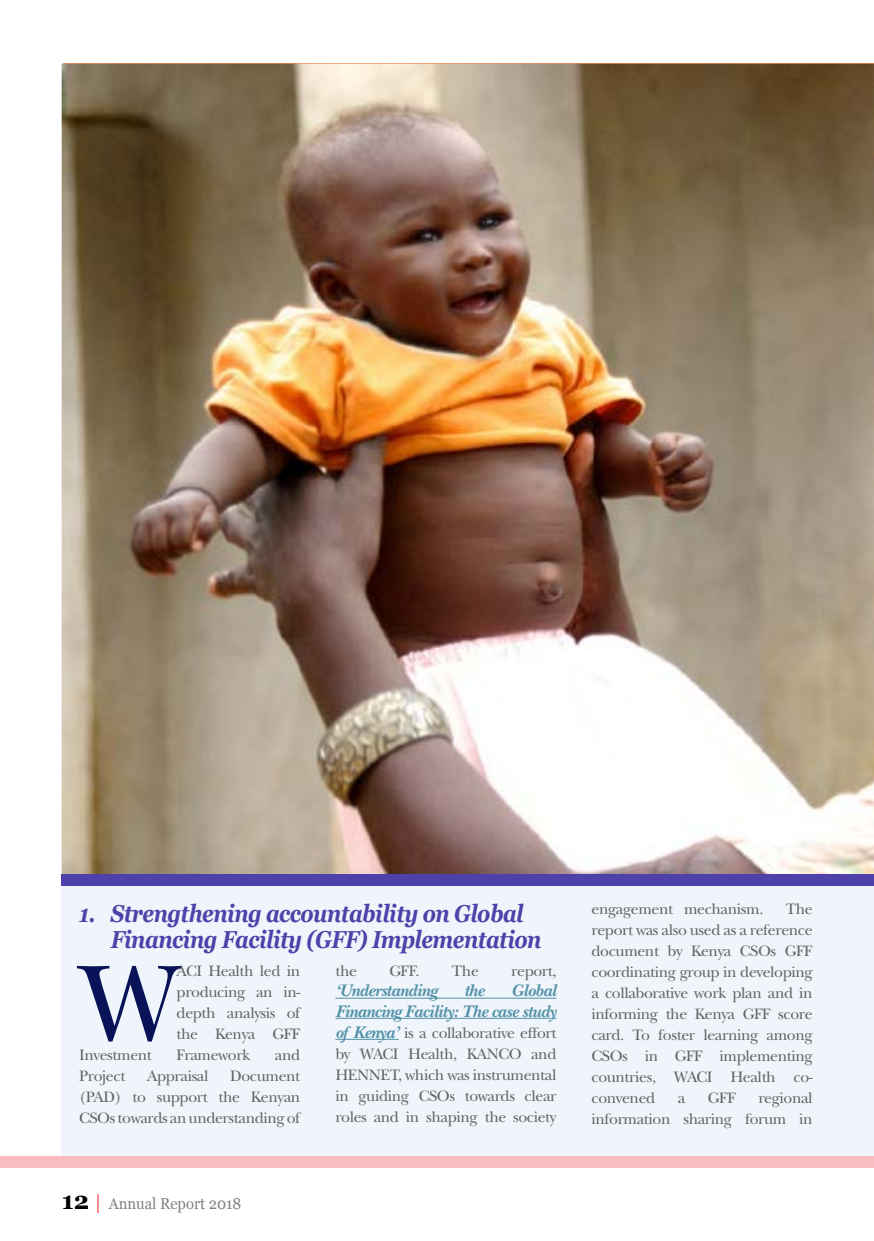
<style>
.page{position:relative;width:874px;height:1241px;background:#fff}
.page>*{position:absolute;margin:0;border:0;box-sizing:border-box;transform-origin:0 0}
.t1{font:111.12px "New Baskerville Std";color:#091358}
.t2{font:italic 700 24.5px/26.2px "Georgia";letter-spacing:-.025em;color:#4e41aa;scale:.85 1}
.t3{font:italic 700 17.5px/20.1px "New Baskerville Std";letter-spacing:-.025em;color:#5291a8;text-align:right}
.t4{font:15.75px/21px "New Baskerville Std";letter-spacing:-.025em;color:#636466;text-align:justify}
.t5{font:15.75px "Georgia";color:#808285;scale:.94 1}
.s1{font-weight:700;font-size:24.5px;color:#000}
.s2{font-size:19.6px;color:#eb242b}
.s3{font-weight:700;font-style:italic;font-size:17.5px;color:#5291a8}
</style>
<div class="page">
<div style="left:0;top:1155px;width:873px;height:12px;background:#f9bdc0"></div>
<hr style="left:63px;top:63px;width:810px;height:1px;background:#f26621">
<img style="left:62px;top:64px;width:811px;height:810px">
<div style="left:62px;top:886px;width:811px;height:268px;background:#eff5fb"></div>
<hr style="left:335px;top:997px;width:221px;height:1px;background:#5291a8">
<hr style="left:335px;top:1017px;width:221px;height:1px;background:#5291a8">
<hr style="left:335px;top:1038px;width:63px;height:1px;background:#5291a8">
<div style="left:62px;top:874px;width:811px;height:12px;background:#4e41aa"></div>
<h2 class="t2" style="left:111px;top:900px;width:508px;text-indent:-32px">1. Strengthening accountability on Global<br>Financing Facility (GFF) Implementation</h2>
<p class="t4" style="left:176px;top:960px;width:125px">ACI Health led in producing an in&shy;depth analysis of the Kenya GFF</p>
<h1 class="t1" style="left:79px;top:938px;width:102px">W</h1>
<p class="t4" style="left:79px;top:1044px;width:74px">Investment</p>
<p class="t4" style="left:176px;top:1044px;width:76px">Framework</p>
<p class="t4" style="left:275px;top:1044px;width:27px">and</p>
<p class="t4" style="left:79px;top:1065px;width:48px">Project</p>
<p class="t4" style="left:147px;top:1065px;width:63px">Appraisal</p>
<p class="t4" style="left:79px;top:1065px;width:222px;text-indent:151px">Document (PAD) to support the Kenyan CSOs towards an understanding of</p>
<p class="t5" style="left:62px;top:1193px;width:193px"><span class="s1">12</span> <span class="s2">|</span> Annual Report 2018</p>
<p class="t4" style="left:335px;top:960px;width:23px">the</p>
<p class="t4" style="left:389px;top:960px;width:32px">GFF.</p>
<p class="t4" style="left:451px;top:960px;width:28px">The</p>
<p class="t4" style="left:511px;top:960px;width:47px">report,</p>
<p class="t3" style="left:335px;top:980px;width:104px">‘Understanding</p>
<p class="t3" style="left:464px;top:980px;width:22px">the</p>
<p class="t3" style="left:335px;top:980px;width:222px">Global<br>Financing Facility: The case study</p>
<p class="t4" style="left:335px;top:1021px;width:222px"><span class="s3">of Kenya’</span> is a collaborative effort by WACI Health, KANCO and HENNET, which was instrumental in guiding CSOs towards clear roles and in shaping the society</p>
<p class="t4" style="left:591px;top:898px;width:222px;text-indent:194px">The report was also used as a reference document by Kenya CSOs GFF coordinating group in developing a collaborative work plan and in informing the Kenya GFF score card. To foster learning among CSOs in GFF implementing countries, WACI Health co&shy;convened</p>
<p class="t4" style="left:591px;top:898px;width:173px">engagement mechanism.</p>
<p class="t4" style="left:591px;top:1087px;width:222px;text-align:right">regional<br>information sharing forum in</p>
<p class="t4" style="left:677px;top:1087px;width:9px">a</p>
<p class="t4" style="left:707px;top:1087px;width:29px">GFF</p>
</div>
